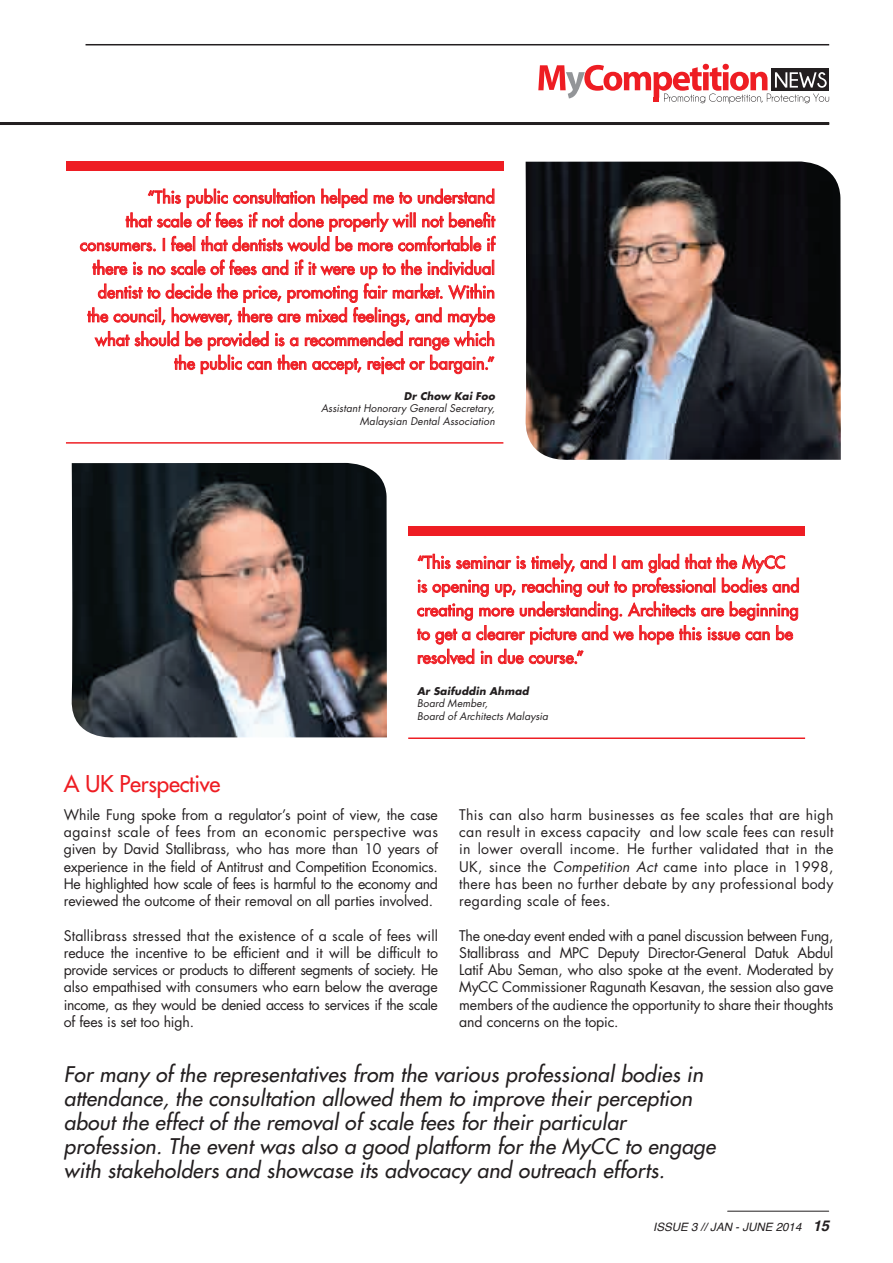
<style>
.page{position:relative;width:893px;height:1263px;background:#fff}
.page>*{position:absolute;margin:0;border:0;box-sizing:border-box;transform-origin:0 0}
.Text_1{font:22.5px "Futura";letter-spacing:-.01em;color:#ee1d23}
.t1{font:italic 21px/24px "Futura";letter-spacing:.01em;color:#231f20}
.t2{font:16.35px/23.7px "Futura";letter-spacing:.015em;color:#ee1d23}
.Text_1-2{font:14.25px/17.2px "Futura";letter-spacing:-.01em;color:#231f20;text-align:justify}
.t3{font:italic 11.55px "Helvetica";color:#231f20}
.t4{font:italic 10.35px "Futura";letter-spacing:.015em;color:#231f20}
.t5{font:italic 700 10.35px "Futura";letter-spacing:.015em;color:#231f20}
.s1{font-style:italic}
.s2{font-weight:700;font-size:14.85px}
</style>
<div class="page">
<hr style="left:728px;top:1211px;width:101px;height:1px;background:#231f20">
<hr style="left:0;top:122px;width:829px;height:3px;background:#231f20">
<svg style="left:538px;top:64px;width:291px;height:40px"></svg>
<div style="left:409px;top:526px;width:396px;height:10px;background:#ee1d23"></div>
<svg style="left:417px;top:554px;width:382px;height:110px"></svg>
<hr style="left:408px;top:737px;width:397px;height:2px;background:#ee1d23">
<div style="left:66px;top:161px;width:437px;height:10px;background:#ee1d23"></div>
<svg style="left:80px;top:189px;width:416px;height:63px"></svg>
<svg style="left:88px;top:260px;width:407px;height:114px"></svg>
<hr style="left:66px;top:442px;width:437px;height:2px;background:#ee1d23">
<img style="left:525px;top:161px;width:316px;height:299px">
<img style="left:71px;top:463px;width:316px;height:275px">
<hr style="left:86px;top:44px;width:743px;height:1px;background:#231f20">
<p class="t2" style="left:80px;top:185px;width:416px;text-align:right">“This public consultation helped me to understand<br>that scale of fees if not done properly will not benefit consumers. I feel that dentists would be more comfortable if there is no scale of fees and if it were up to the individual dentist to decide the price, promoting fair market. Within the council, however, there are mixed feelings, and maybe what should be provided is a recommended range which the public can then accept, reject or bargain.”</p>
<p class="t5" style="left:404px;top:389px;width:92px">Dr Chow Kai Foo</p>
<p class="t4" style="left:321px;top:402px;width:175px">Assistant Honorary General Secretary,</p>
<p class="t4" style="left:360px;top:414px;width:137px">Malaysian Dental Association</p>
<p class="t2" style="left:417px;top:551px;width:384px">“This seminar is timely, and I am glad that the MyCC is opening up, reaching out to professional bodies and creating more understanding. Architects are beginning to get a clearer picture and we hope this issue can be resolved in due course.”</p>
<p class="t5" style="left:417px;top:684px;width:113px">Ar Saifuddin Ahmad</p>
<p class="t4" style="left:417px;top:697px;width:72px">Board Member,</p>
<p class="t4" style="left:417px;top:709px;width:133px">Board of Architects Malaysia</p>
<p class="Text_1" style="left:64px;top:770px;width:158px">A UK Perspective</p>
<p class="Text_1-2" style="left:64px;top:806px;width:376px">While Fung spoke from a regulator’s point of view, the case against scale of fees from an economic perspective was given by David Stallibrass, who has more than 10 years of experience in the field of Antitrust and Competition Economics.<br>He highlighted how scale of fees is harmful to the economy and reviewed the outcome of their removal on all parties involved.</p>
<p class="Text_1-2" style="left:64px;top:927px;width:376px">Stallibrass stressed that the existence of a scale of fees will reduce the incentive to be efficient and it will be difficult to provide services or products to different segments of society. He also empathised with consumers who earn below the average income, as they would be denied access to services if the scale of fees is set too high.</p>
<p class="Text_1-2" style="left:459px;top:806px;width:376px">This can also harm businesses as fee scales that are high can result in excess capacity and low scale fees can result in lower overall income. He further validated that in the UK, since the <span class="s1">Competition Act</span> came into place in 1998, there has been no further debate by any professional body regarding scale of fees.</p>
<p class="Text_1-2" style="left:459px;top:927px;width:376px">The one-day event ended with a panel discussion between Fung, Stallibrass and MPC Deputy Director-General Datuk Abdul Latif Abu Seman, who also spoke at the event. Moderated by MyCC Commissioner Ragunath Kesavan, the session also gave members of the audience the opportunity to share their thoughts and concerns on the topic.</p>
<p class="t1" style="left:64px;top:1062px;width:653px">For many of the representatives from the various professional bodies in attendance, the consultation allowed them to improve their perception about the effect of the removal of scale fees for their particular profession. The event was also a good platform for the MyCC to engage with stakeholders and showcase its advocacy and outreach efforts.</p>
<p class="t3" style="left:653px;top:1218px;width:178px">ISSUE 3 // JAN - JUNE 2014 <span class="s2">15</span></p>
</div>
